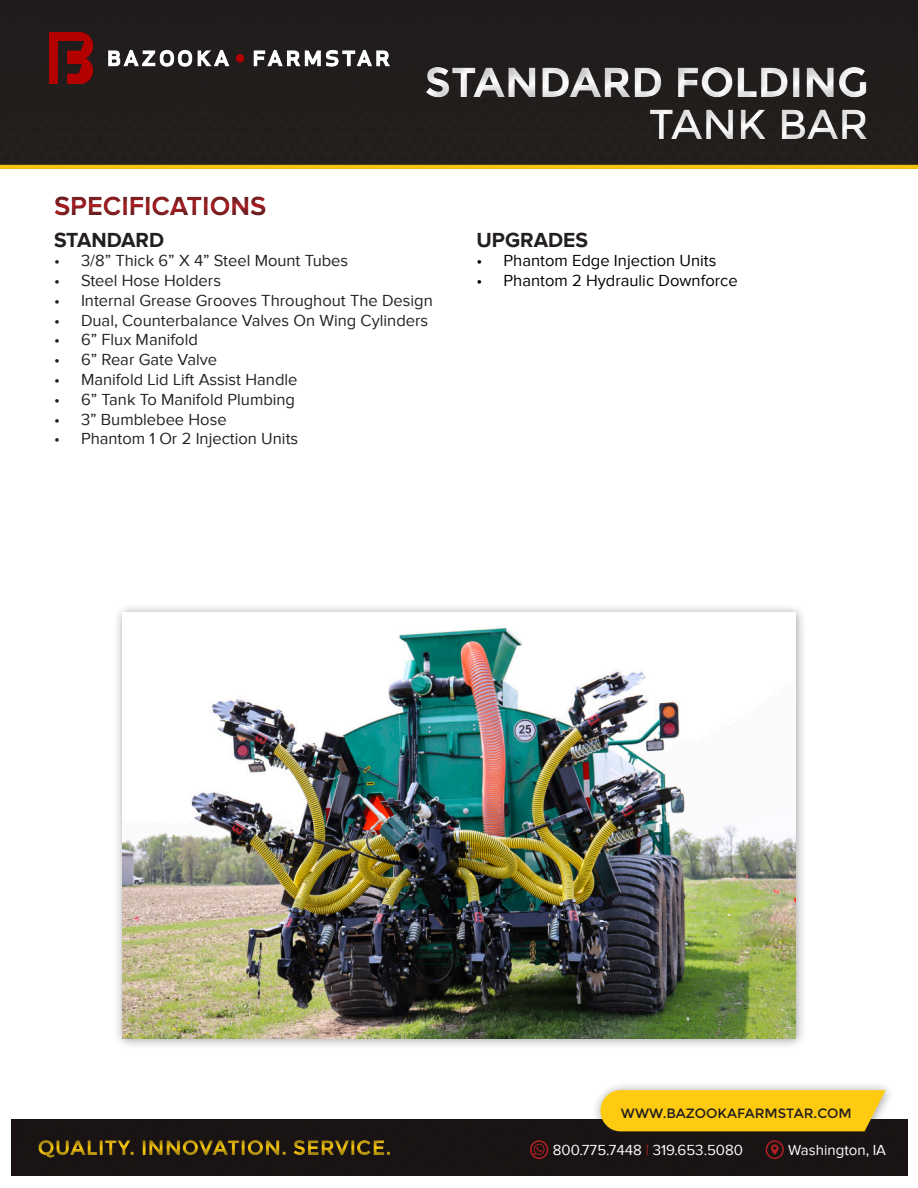
<style>
.page{position:relative;width:918px;height:1188px;background:#fff}
.page>*{position:absolute;margin:0;border:0;box-sizing:border-box;transform-origin:0 0}
.t1{font:700 42px "Montserrat";letter-spacing:-.005em;color:#fff}
.t2{font:42px "Montserrat";letter-spacing:-.01em;color:#fff}
.t3{font:700 27px "Proxima Nova";color:#b11f24}
.t4{font:700 21px "Montserrat";color:#fecb10}
.t5{font:700 21px "Proxima Nova";color:#231f20}
.t6{font:16.5px "Proxima Nova";color:#231f20}
.t7{font:16.5px "Proxima Nova";color:#000}
.t8{font:15px "Proxima Nova";color:#fff}
.t9{font:13.5px "Montserrat";color:#231f20}
.s1{color:#b12023}
</style>
<div class="page">
<svg style="left:55px;top:196px;width:211px;height:20px"></svg>
<div style="left:113px;top:603px;width:694px;height:447px;background:#231f20;opacity:.43"></div>
<img style="left:122px;top:612px;width:674px;height:427px">
<div style="left:0;top:0;width:918px;height:168px;background:#231f20"></div>
<img style="left:50px;top:33px;width:339px;height:50px">
<svg style="left:0;top:164px;width:918px;height:5px;background:#d1a711"></svg>
<div style="left:11px;top:1120px;width:897px;height:55px;background:#191413"></div>
<div style="left:530px;top:1140px;width:18px;height:19px;border:2px solid #b31f24;border-radius:50%"></div>
<svg style="left:534px;top:1144px;width:11px;height:11px"></svg>
<div style="left:766px;top:1140px;width:18px;height:19px;border:2px solid #b31f24;border-radius:50%"></div>
<svg style="left:771px;top:1144px;width:8px;height:11px"></svg>
<div style="left:591px;top:1081px;width:304px;height:62px;background:#231f20;opacity:.43"></div>
<svg style="left:600px;top:1090px;width:286px;height:41px;background:#f7c717"></svg>
<div style="left:34px;top:1133px;width:371px;height:30px;background:#191413"></div>
<h2 class="t3" style="left:54px;top:191px;width:214px">SPECIFICATIONS</h2>
<h2 class="t5" style="left:54px;top:228px;width:112px">STANDARD</h2>
<h1 class="t1" style="left:424px;top:58px;width:446px">STANDARD FOLDING</h1>
<h1 class="t2" style="left:649px;top:100px;width:221px">TANK BAR</h1>
<h2 class="t5" style="left:477px;top:228px;width:113px">UPGRADES</h2>
<p class="t6" style="left:54px;top:251px;width:296px">• 3/8” Thick 6” X 4” Steel Mount Tubes</p>
<p class="t6" style="left:54px;top:271px;width:169px">• Steel Hose Holders</p>
<p class="t6" style="left:54px;top:291px;width:380px">• Internal Grease Grooves Throughout The Design</p>
<p class="t6" style="left:54px;top:311px;width:376px">• Dual, Counterbalance Valves On Wing Cylinders</p>
<p class="t6" style="left:54px;top:331px;width:145px">• 6” Flux Manifold</p>
<p class="t6" style="left:54px;top:350px;width:165px">• 6” Rear Gate Valve</p>
<p class="t6" style="left:54px;top:370px;width:245px">• Manifold Lid Lift Assist Handle</p>
<p class="t6" style="left:54px;top:390px;width:243px">• 6” Tank To Manifold Plumbing</p>
<p class="t6" style="left:54px;top:410px;width:174px">• 3” Bumblebee Hose</p>
<p class="t6" style="left:54px;top:430px;width:246px">• Phantom 1 Or 2 Injection Units</p>
<p class="t7" style="left:477px;top:251px;width:241px">• Phantom Edge Injection Units</p>
<p class="t7" style="left:477px;top:271px;width:263px">• Phantom 2 Hydraulic Downforce</p>
<p class="t4" style="left:37px;top:1135px;width:356px">QUALITY. INNOVATION. SERVICE.</p>
<p class="t9" style="left:621px;top:1105px;width:232px">WWW.BAZOOKAFARMSTAR.COM</p>
<p class="t8" style="left:553px;top:1141px;width:192px">800.775.7448 <span class="s1">|</span> 319.653.5080</p>
<p class="t8" style="left:788px;top:1141px;width:99px">Washington, IA</p>
</div>
